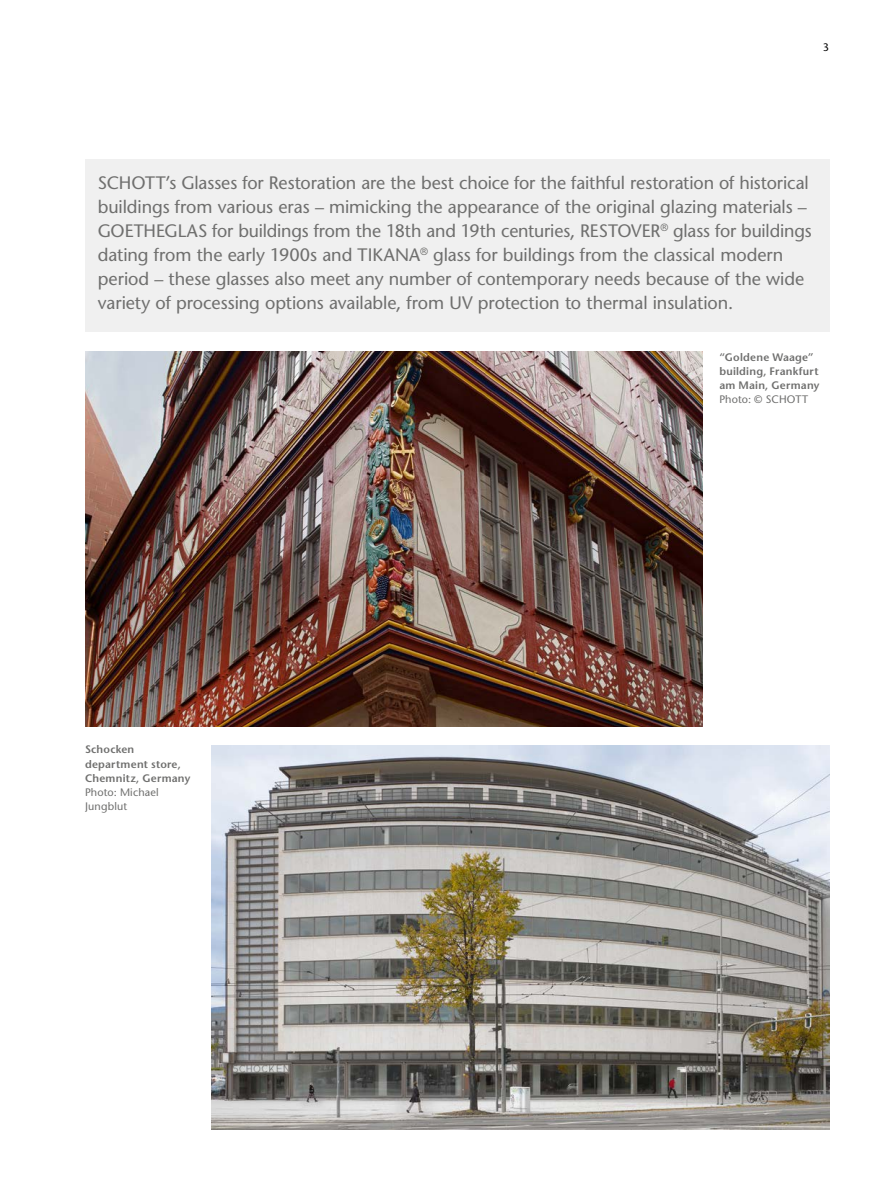
<style>
.page{position:relative;width:893px;height:1191px;background:#fff}
.page>*{position:absolute;margin:0;border:0;box-sizing:border-box;transform-origin:0 0}
.t1{font:500 18px/24px "Stone Sans Std";letter-spacing:-.005em;color:#6f6f6e}
.t2{font:600 10.8px/14.2px "Stone Sans Std";letter-spacing:.02em;color:#6f6f6e}
.t3{font:500 10.8px/14.2px "Stone Sans Std";letter-spacing:.015em;color:#6f6f6e}
.t4{font:500 10.8px "Stone Sans Std";color:#000}
</style>
<div class="page">
<img style="left:212px;top:745px;width:617px;height:384px">
<div style="left:85px;top:159px;width:744px;height:173px;background:#f0f0f0"></div>
<img style="left:85px;top:351px;width:617px;height:375px">
<p class="t4" style="left:823px;top:40px;width:8px">3</p>
<p class="t1" style="left:98px;top:170px;width:715px">SCHOTT’s Glasses for Restoration are the best choice for the faithful restoration of historical buildings from various eras – mimicking the appearance of the original glazing materials – GOETHEGLAS for buildings from the 18th and 19th centuries, RESTOVER<sup>®</sup> glass for buildings dating from the early 1900s and TIKANA<sup>®</sup> glass for buildings from the classical modern period – these glasses also meet any number of contemporary needs because of the wide variety of processing options available, from UV protection to thermal insulation.</p>
<p class="t2" style="left:85px;top:742px;width:107px">Schocken department store,<br>Chemnitz, Germany</p>
<p class="t3" style="left:85px;top:785px;width:75px">Photo: Michael<br>Jungblut</p>
<p class="t2" style="left:719px;top:350px;width:102px">“Goldene Waage” building, Frankfurt am Main, Germany</p>
<p class="t3" style="left:719px;top:392px;width:90px">Photo: © SCHOTT</p>
</div>
